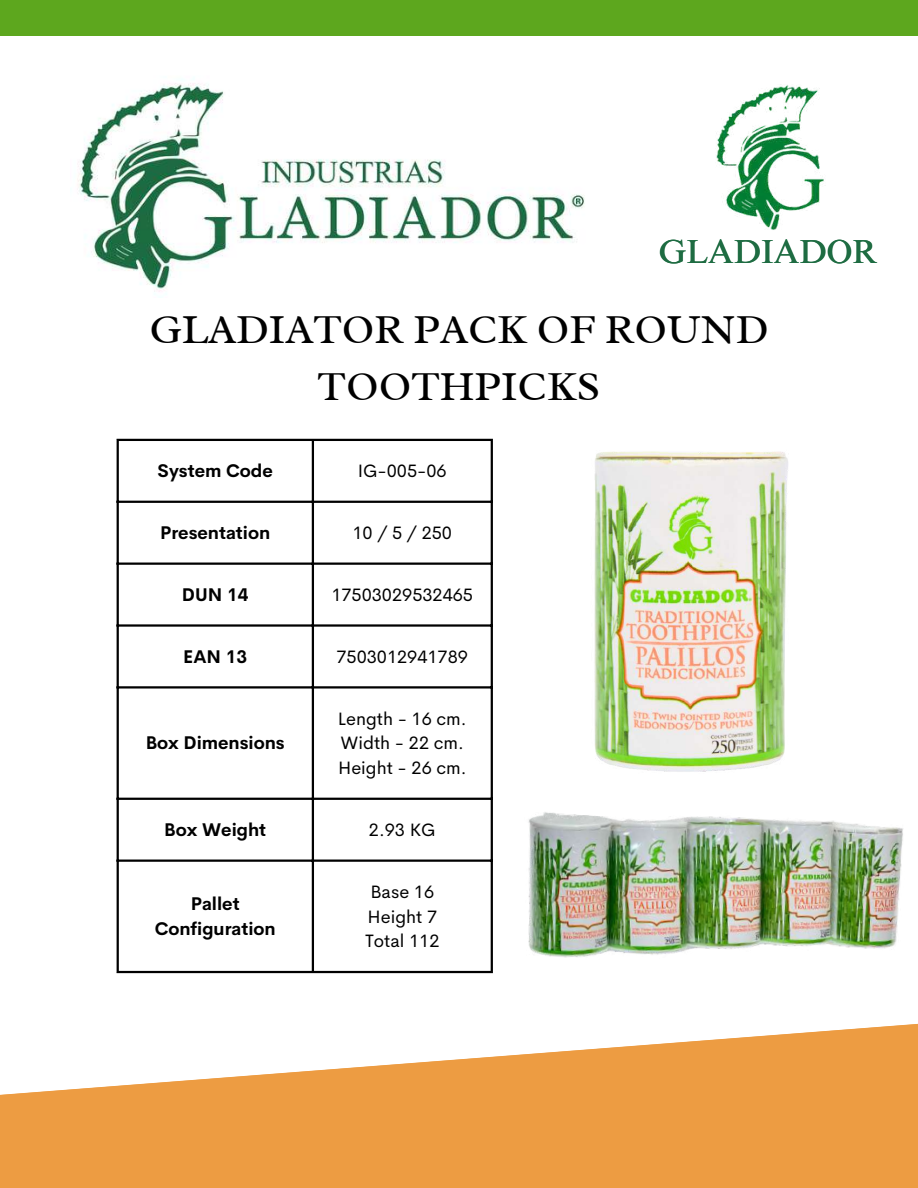
<style>
.page{position:relative;width:918px;height:1188px;background:#ed9c42}
.page>*{position:absolute;margin:0;border:0;box-sizing:border-box;transform-origin:0 0}
.t1{font:41.7px/57.3px "Radley";color:#000;text-align:center}
.t2{font:33.15px "Times NRMT Pro";color:#1e6c42}
.t3{font:18px/24.8px "Cerebri Sans";color:#000}
.t4{font:700 18px/24.8px "Cerebri Sans";color:#000;text-align:center}
</style>
<div class="page">
<div style="left:0;top:36px;width:918px;height:1059px;background:#fff"></div>
<div style="left:807px;top:541px;width:111px;height:177px;background:#fff"></div>
<div style="left:807px;top:419px;width:111px;height:122px;background:#fff"></div>
<div style="left:0;top:0;width:918px;height:36px;background:#5da71e"></div>
<img style="left:583px;top:441px;width:216px;height:348px">
<img style="left:508px;top:789px;width:408px;height:197px">
<img style="left:71px;top:63px;width:524px;height:235px">
<hr style="left:117px;top:441px;width:2px;height:530px;background:#000">
<hr style="left:312px;top:441px;width:2px;height:530px;background:#000">
<hr style="left:491px;top:441px;width:2px;height:530px;background:#000">
<hr style="left:117px;top:439px;width:376px;height:2px;background:#000">
<hr style="left:117px;top:501px;width:376px;height:2px;background:#000">
<hr style="left:117px;top:563px;width:376px;height:2px;background:#000">
<hr style="left:117px;top:624px;width:376px;height:3px;background:#000">
<hr style="left:117px;top:686px;width:376px;height:3px;background:#000">
<hr style="left:117px;top:798px;width:376px;height:2px;background:#000">
<hr style="left:117px;top:860px;width:376px;height:2px;background:#000">
<hr style="left:117px;top:971px;width:376px;height:2px;background:#000">
<img style="left:709px;top:85px;width:117px;height:152px">
<h2 class="t2" style="left:659px;top:240px;width:221px">GLADIADOR</h2>
<h1 class="t1" style="left:150px;top:300px;width:620px">GLADIATOR PACK OF ROUND<br>TOOTHPICKS</h1>
<p class="t4" style="left:158px;top:458px;width:117px">System Code</p>
<p class="t3" style="left:358px;top:458px;width:90px">IG-005-06</p>
<p class="t4" style="left:160px;top:520px;width:112px">Presentation</p>
<p class="t3" style="left:352px;top:520px;width:101px">10 / 5 / 250</p>
<p class="t4" style="left:182px;top:582px;width:68px">DUN 14</p>
<p class="t3" style="left:331px;top:582px;width:143px">17503029532465</p>
<p class="t4" style="left:183px;top:644px;width:65px">EAN 13</p>
<p class="t3" style="left:336px;top:644px;width:133px">7503012941789</p>
<p class="t4" style="left:146px;top:731px;width:141px">Box Dimensions</p>
<p class="t3" style="left:338px;top:706px;width:130px">Length - 16 cm.<br>Width - 22 cm.<br>Height - 26 cm.</p>
<p class="t4" style="left:164px;top:817px;width:103px">Box Weight</p>
<p class="t3" style="left:369px;top:817px;width:68px">2.93 KG</p>
<p class="t4" style="left:155px;top:891px;width:123px">Pallet<br>Configuration</p>
<p class="t3" style="left:365px;top:879px;width:76px">Base 16<br>Height 7<br>Total 112</p>
</div>
